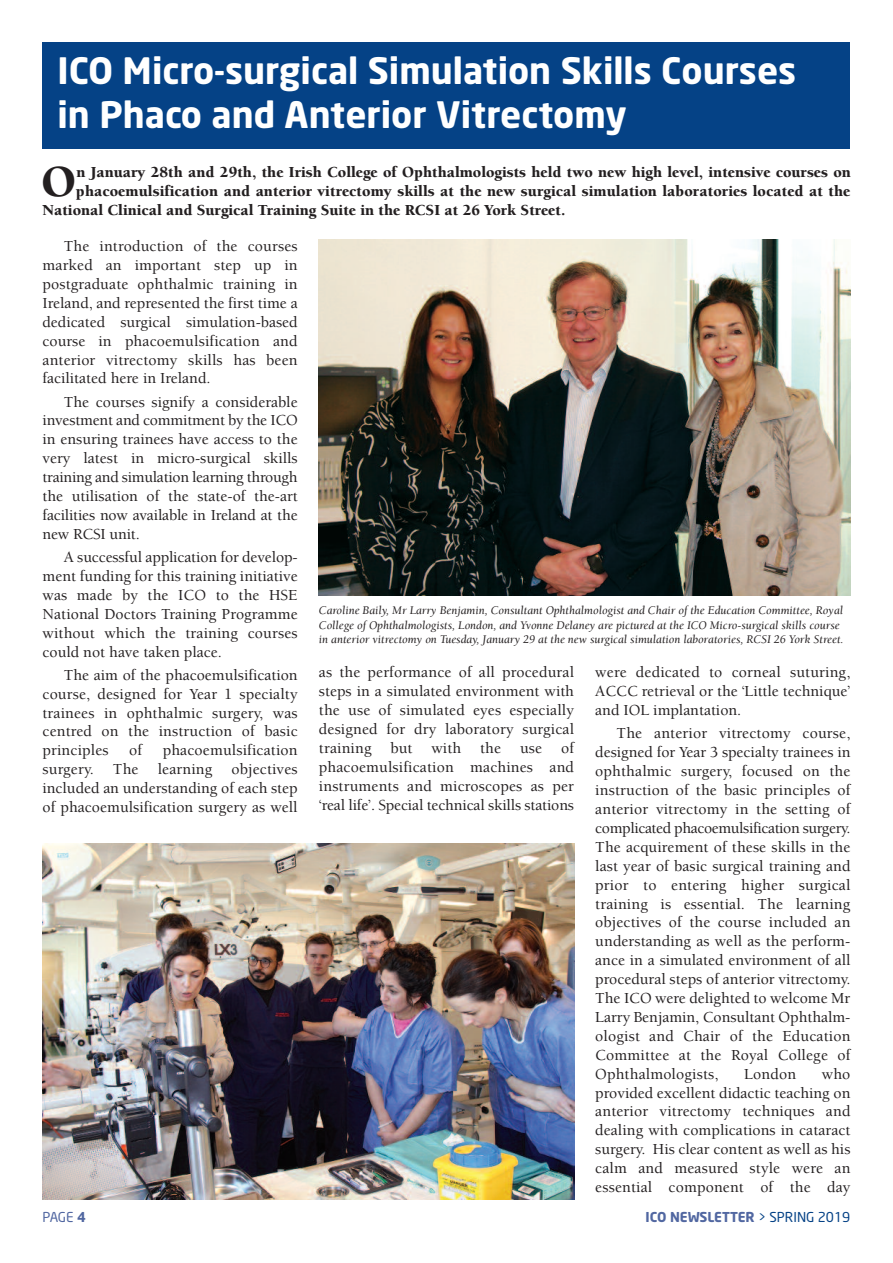
<style>
.page{position:relative;width:893px;height:1263px;background:#fff}
.page>*{position:absolute;margin:0;border:0;box-sizing:border-box;transform-origin:0 0}
.t1{font:900 45.45px "Berkeley";color:#231f20}
.t2{font:700 36px/43.2px "Neo Sans";color:#fff}
.t3{font:500 15.75px/18.9px "Berkeley";letter-spacing:.005em;color:#231f20;text-align:justify}
.t4{font:900 15.75px "Berkeley";color:#231f20}
.t5{font:700 13.5px "Neo Sans";color:#5167a1}
.t6{font:13.5px "Neo Sans";color:#5167a1}
.t7{font:italic 12px/14.4px "Berkeley";color:#231f20}
.s1{font-weight:700}
.s2{font-weight:400;color:#054286}
</style>
<div class="page">
<div style="left:43px;top:43px;width:807px;height:106px;background:#054286"></div>
<img style="left:319px;top:240px;width:531px;height:355px">
<img style="left:43px;top:844px;width:531px;height:355px">
<h2 class="t2" style="left:58px;top:50px;width:740px">ICO Micro-surgical Simulation Skills Courses in Phaco and Anterior Vitrectomy</h2>
<h1 class="t1" style="left:41px;top:164px;width:36px">O</h1>
<p class="t4" style="left:76px;top:166px;width:776px">n January 28th and 29th, the Irish College of Ophthalmologists held two new high level, intensive courses on</p>
<p class="t4" style="left:76px;top:185px;width:776px">phacoemulsification and anterior vitrectomy skills at the new surgical simulation laboratories located at the</p>
<p class="t4" style="left:43px;top:204px;width:524px">National Clinical and Surgical Training Suite in the RCSI at 26 York Street.</p>
<p class="t3" style="left:43px;top:238px;width:257px;text-indent:21px">The introduction of the courses marked an important step up in postgraduate ophthalmic training in Ireland, and represented the first time a dedicated surgical simulation-based course in phacoemulsification and anterior vitrectomy skills has been facilitated here in Ireland.</p>
<p class="t3" style="left:43px;top:393px;width:257px;text-indent:21px">The courses signify a considerable investment and commitment by the ICO in ensuring trainees have access to the very latest in micro-surgical skills training and simulation learning through the utilisation of the state-of the-art facilities now available in Ireland at the new RCSI unit.</p>
<p class="t3" style="left:43px;top:549px;width:257px;text-indent:21px">A successful application for develop&shy;ment funding for this training initiative was made by the ICO to the HSE National Doctors Training Programme without which the training courses could not have taken place.</p>
<p class="t3" style="left:43px;top:667px;width:257px;text-indent:21px">The aim of the phacoemulsification course, designed for Year 1 specialty trainees in ophthalmic surgery, was centred on the instruction of basic principles</p>
<p class="t3" style="left:43px;top:742px;width:257px;text-indent:120px">phacoemulsification surgery. The learning objectives included an understanding of each step of phacoemulsification surgery as well</p>
<p class="t3" style="left:129px;top:742px;width:14px">of</p>
<p class="t7" style="left:319px;top:604px;width:526px">Caroline Baily, Mr Larry Benjamin, Consultant Ophthalmologist and Chair of the Education Committee, Royal<br>College of Ophthalmologists, London, and Yvonne Delaney are pictured at the ICO Micro-surgical skills course in anterior vitrectomy on Tuesday, January 29 at the new surgical simulation laboratories, RCSI 26 York Street.</p>
<p class="t3" style="left:319px;top:664px;width:257px">as the performance of all procedural steps in a simulated environment with the use of simulated eyes especially designed for dry laboratory surgical training but with the use of phacoemulsification machines and instruments and microscopes as per ‘real life’. Special technical skills stations</p>
<p class="t3" style="left:595px;top:664px;width:257px">were dedicated to corneal suturing, ACCC retrieval or the ‘Little technique’ and IOL implantation.</p>
<p class="t3" style="left:595px;top:725px;width:257px;text-indent:21px">The anterior vitrectomy course, designed for Year 3 specialty trainees in ophthalmic surgery, focused on the instruction of the basic principles of anterior vitrectomy in the setting of complicated phacoemulsification surgery.<br>The acquirement of these skills in the last year of basic surgical training and prior to entering higher surgical training is essential. The learning objectives of the course included an understanding as well as the perform&shy;ance in a simulated environment of all procedural steps of anterior vitrectomy.<br>The ICO were delighted to welcome Mr Larry Benjamin, Consultant Ophthalm&shy;ologist and Chair of the Education Committee at the Royal College of Ophthalmologists,</p>
<p class="t3" style="left:595px;top:1065px;width:257px;text-indent:227px">who provided excellent didactic teaching on anterior vitrectomy techniques and dealing with complications in cataract surgery. His clear content as well as his calm and measured style were an essential component of the day</p>
<p class="t3" style="left:744px;top:1065px;width:53px">London</p>
<p class="t6" style="left:43px;top:1210px;width:45px">PAGE <span class="s1">4</span></p>
<p class="t5" style="left:646px;top:1210px;width:206px">ICO NEWSLETTER <span class="s2">&gt; SPRING 2019</span></p>
</div>
